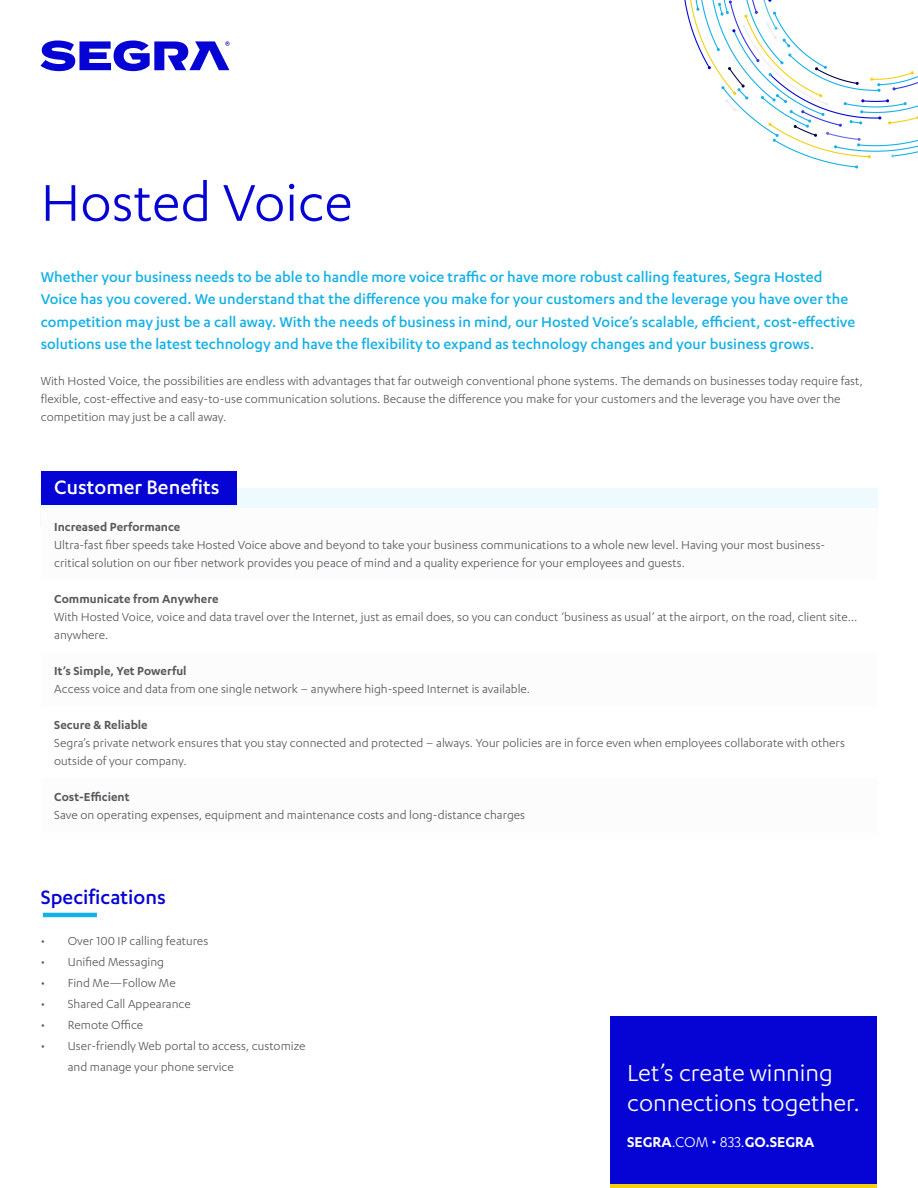
<style>
.page{position:relative;width:918px;height:1188px;background:#fff}
.page>*{position:absolute;margin:0;border:0;box-sizing:border-box;transform-origin:0 0}
.t1{font:60px "Karbon";color:#0504d4}
.t2{font:27px/30px "Karbon";color:#fff}
.t3{font:500 22.5px "Karbon";color:#fff}
.Body_Bullets{font:500 22.5px "Karbon";color:#0504d4}
.t4{font:500 16.5px/22.5px "Karbon";color:#14b1e7}
.t5{font:600 16.5px "Karbon";color:#fff}
.Body{font:13.5px/18px "Karbon";color:#58595b}
.Body-2{font:600 13.5px "Karbon";color:#58595b}
.s1{font-weight:400}
</style>
<div class="page">
<svg style="left:684px;top:0;width:234px;height:168px"></svg>
<div style="left:610px;top:1017px;width:267px;height:171px;background:#0504d4"></div>
<svg style="left:40px;top:41px;width:189px;height:30px"></svg>
<hr style="left:610px;top:1184px;width:267px;height:4px;background:#f4d010">
<div style="left:41px;top:488px;width:837px;height:38px;background:#eefafd"></div>
<div style="left:41px;top:472px;width:196px;height:33px;background:#0504d4"></div>
<div style="left:41px;top:508px;width:836px;height:18px;background:#fcfcfc"></div>
<hr style="left:43px;top:913px;width:54px;height:4px;background:#14b1e7">
<p class="t1" style="left:41px;top:170px;width:313px">Hosted Voice</p>
<p class="t4" style="left:41px;top:265px;width:816px">Whether your business needs to be able to handle more voice traffic or have more robust calling features, Segra Hosted Voice has you covered. We understand that the difference you make for your customers and the leverage you have over the competition may just be a call away. With the needs of business in mind, our Hosted Voice’s scalable, efficient, cost-effective solutions use the latest technology and have the flexibility to expand as technology changes and your business grows.</p>
<p class="Body" style="left:41px;top:372px;width:824px">With Hosted Voice, the possibilities are endless with advantages that far outweigh conventional phone systems. The demands on businesses today require fast, flexible, cost-effective and easy-to-use communication solutions. Because the difference you make for your customers and the leverage you have over the competition may just be a call away.</p>
<p class="t3" style="left:54px;top:475px;width:167px">Customer Benefits</p>
<p class="Body-2" style="left:54px;top:519px;width:128px">Increased Performance</p>
<p class="Body" style="left:54px;top:535px;width:772px">Ultra-fast fiber speeds take Hosted Voice above and beyond to take your business communications to a whole new level. Having your most business&shy;critical solution on our fiber network provides you peace of mind and a quality experience for your employees and guests.</p>
<p class="Body-2" style="left:54px;top:591px;width:166px">Communicate from Anywhere</p>
<p class="Body" style="left:54px;top:607px;width:805px">With Hosted Voice, voice and data travel over the Internet, just as email does, so you can conduct ‘business as usual’ at the airport, on the road, client site… anywhere.</p>
<p class="Body-2" style="left:54px;top:663px;width:134px">It’s Simple, Yet Powerful</p>
<p class="Body" style="left:54px;top:679px;width:477px">Access voice and data from one single network – anywhere high-speed Internet is available.</p>
<p class="Body-2" style="left:54px;top:717px;width:95px">Secure &amp; Reliable</p>
<p class="Body" style="left:54px;top:734px;width:792px">Segra’s private network ensures that you stay connected and protected – always. Your policies are in force even when employees collaborate with others outside of your company.</p>
<p class="Body-2" style="left:54px;top:790px;width:77px">Cost-Efficient</p>
<p class="Body" style="left:54px;top:806px;width:472px">Save on operating expenses, equipment and maintenance costs and long-distance charges</p>
<p class="Body_Bullets" style="left:41px;top:885px;width:127px">Specifications</p>
<p class="Body" style="left:41px;top:932px;width:169px">• Over 100 IP calling features</p>
<p class="Body" style="left:41px;top:953px;width:125px">• Unified Messaging</p>
<p class="Body" style="left:41px;top:974px;width:137px">• Find Me—Follow Me</p>
<p class="Body" style="left:41px;top:995px;width:152px">• Shared Call Appearance</p>
<p class="Body" style="left:41px;top:1016px;width:104px">• Remote Office</p>
<p class="Body" style="left:68px;top:1035px;width:239px;line-height:21px;text-indent:-27px">• User-friendly Web portal to access, customize and manage your phone service</p>
<h2 class="t2" style="left:627px;top:1057px;width:234px">Let’s create winning connections together.</h2>
<p class="t5" style="left:627px;top:1132px;width:189px">SEGRA<span class="s1">.COM • 833.</span>GO.SEGRA</p>
</div>
